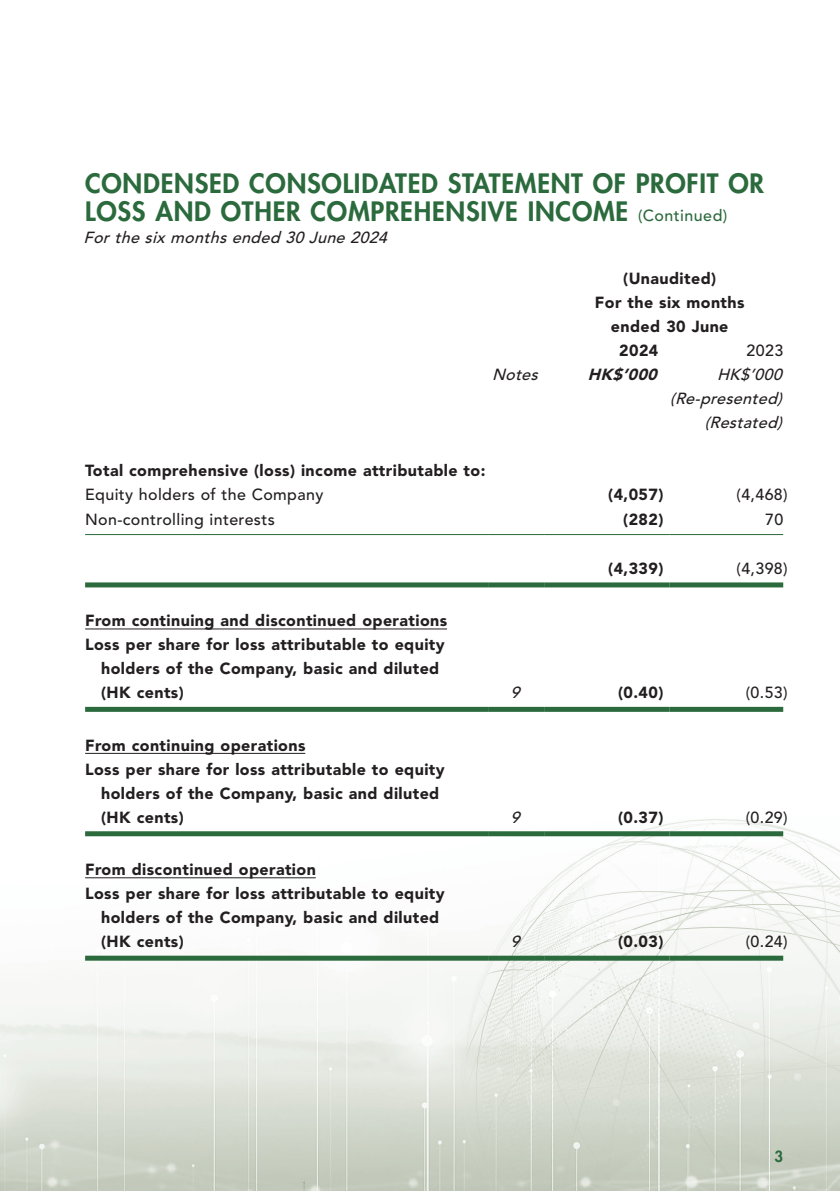
<style>
.page{position:relative;width:840px;height:1191px;background:#fff}
.page>*{position:absolute;margin:0;border:0;box-sizing:border-box;transform-origin:0 0}
.t1{font:800 26px/28px "Futura Std";letter-spacing:.03em;color:#2b6a3c}
.t2{font:900 16px "Avenir LT Std";letter-spacing:.025em;color:#231f20}
.t3{font:500 16px "Avenir LT Std";letter-spacing:.025em;color:#231f20}
.t4{font:italic 500 16px/24px "Avenir LT Std";color:#231f20;text-align:right}
.t5{font:italic 900 16px "Avenir LT Std";color:#231f20}
.t6{font:800 15px "Futura Std";color:#2b6a3c}
.s1{font-family:"Avenir LT Std";font-weight:500;font-size:16px}
</style>
<div class="page">
<img style="left:0;top:534px;width:839px;height:657px">
<hr style="left:85px;top:534px;width:403px;height:1px;background:#2b6a3c">
<hr style="left:488px;top:534px;width:56px;height:1px;background:#2b6a3c">
<hr style="left:544px;top:534px;width:125px;height:1px;background:#2b6a3c">
<hr style="left:669px;top:534px;width:113px;height:1px;background:#2b6a3c">
<div style="left:85px;top:582px;width:403px;height:5px;background:#2b6a3c"></div>
<div style="left:488px;top:582px;width:56px;height:5px;background:#2b6a3c"></div>
<div style="left:544px;top:582px;width:125px;height:5px;background:#2b6a3c"></div>
<div style="left:669px;top:582px;width:113px;height:5px;background:#2b6a3c"></div>
<hr style="left:85px;top:628px;width:362px;height:1px;background:#231f20">
<div style="left:85px;top:707px;width:403px;height:5px;background:#2b6a3c"></div>
<div style="left:488px;top:707px;width:56px;height:5px;background:#2b6a3c"></div>
<div style="left:544px;top:707px;width:125px;height:5px;background:#2b6a3c"></div>
<div style="left:669px;top:707px;width:113px;height:5px;background:#2b6a3c"></div>
<hr style="left:85px;top:753px;width:220px;height:1px;background:#231f20">
<div style="left:85px;top:831px;width:403px;height:5px;background:#2b6a3c"></div>
<div style="left:488px;top:831px;width:56px;height:5px;background:#2b6a3c"></div>
<div style="left:544px;top:831px;width:125px;height:5px;background:#2b6a3c"></div>
<div style="left:669px;top:831px;width:113px;height:5px;background:#2b6a3c"></div>
<hr style="left:85px;top:877px;width:230px;height:1px;background:#231f20">
<div style="left:85px;top:955px;width:403px;height:5px;background:#2b6a3c"></div>
<div style="left:488px;top:955px;width:56px;height:5px;background:#2b6a3c"></div>
<div style="left:544px;top:955px;width:125px;height:5px;background:#2b6a3c"></div>
<div style="left:669px;top:955px;width:113px;height:5px;background:#2b6a3c"></div>
<h1 class="t1" style="left:85px;top:170px;width:680px">CONDENSED CONSOLIDATED STATEMENT OF PROFIT OR<br>LOSS AND OTHER COMPREHENSIVE INCOME <span class="s1">(Continued)</span></h1>
<p class="t4" style="left:83px;top:226px;width:310px">Forthe sixmonthsended 30 June 2024</p>
<p class="t2" style="left:623px;top:269px;width:94px">(Unaudited)</p>
<p class="t2" style="left:594px;top:293px;width:151px">For the six months</p>
<p class="t2" style="left:610px;top:317px;width:119px">ended 30 June</p>
<p class="t2" style="left:619px;top:341px;width:41px">2024</p>
<p class="t3" style="left:746px;top:342px;width:38px">2023</p>
<p class="t4" style="left:491px;top:363px;width:52px">Notes</p>
<p class="t5" style="left:587px;top:365px;width:75px">HK$’000</p>
<p class="t4" style="left:670px;top:363px;width:118px">HK$’000 (Re-presented) (Restated)</p>
<p class="t2" style="left:85px;top:461px;width:401px">Total comprehensive (loss) income attributable to:</p>
<p class="t3" style="left:85px;top:486px;width:239px">Equity holders of the Company</p>
<p class="t2" style="left:608px;top:485px;width:57px">(4,057)</p>
<p class="t3" style="left:736px;top:486px;width:53px">(4,468)</p>
<p class="t3" style="left:85px;top:510px;width:191px">Non-controlling interests</p>
<p class="t2" style="left:623px;top:509px;width:42px">(282)</p>
<p class="t3" style="left:764px;top:510px;width:20px">70</p>
<p class="t2" style="left:608px;top:559px;width:57px">(4,339)</p>
<p class="t3" style="left:736px;top:559px;width:53px">(4,398)</p>
<p class="t2" style="left:85px;top:611px;width:363px">From continuing and discontinued operations</p>
<p class="t2" style="left:85px;top:635px;width:361px">Loss per share for loss attributable to equity</p>
<p class="t2" style="left:101px;top:659px;width:339px">holders of the Company, basic and diluted</p>
<p class="t2" style="left:101px;top:683px;width:84px">(HK cents)</p>
<p class="t4" style="left:510px;top:681px;width:16px">9</p>
<p class="t2" style="left:617px;top:683px;width:47px">(0.40)</p>
<p class="t3" style="left:745px;top:683px;width:43px">(0.53)</p>
<p class="t2" style="left:85px;top:735px;width:222px">From continuing operations</p>
<p class="t2" style="left:85px;top:759px;width:361px">Loss per share for loss attributable to equity</p>
<p class="t2" style="left:101px;top:783px;width:339px">holders of the Company, basic and diluted</p>
<p class="t2" style="left:101px;top:807px;width:84px">(HK cents)</p>
<p class="t4" style="left:510px;top:805px;width:16px">9</p>
<p class="t2" style="left:617px;top:807px;width:47px">(0.37)</p>
<p class="t3" style="left:745px;top:808px;width:43px">(0.29)</p>
<p class="t2" style="left:85px;top:860px;width:232px">From discontinued operation</p>
<p class="t2" style="left:85px;top:884px;width:361px">Loss per share for loss attributable to equity</p>
<p class="t2" style="left:101px;top:908px;width:339px">holders of the Company, basic and diluted</p>
<p class="t2" style="left:101px;top:932px;width:84px">(HK cents)</p>
<p class="t4" style="left:510px;top:930px;width:16px">9</p>
<p class="t2" style="left:617px;top:932px;width:47px">(0.03)</p>
<p class="t3" style="left:745px;top:932px;width:43px">(0.24)</p>
<p class="t6" style="left:774px;top:1146px;width:10px">3</p>
</div>
